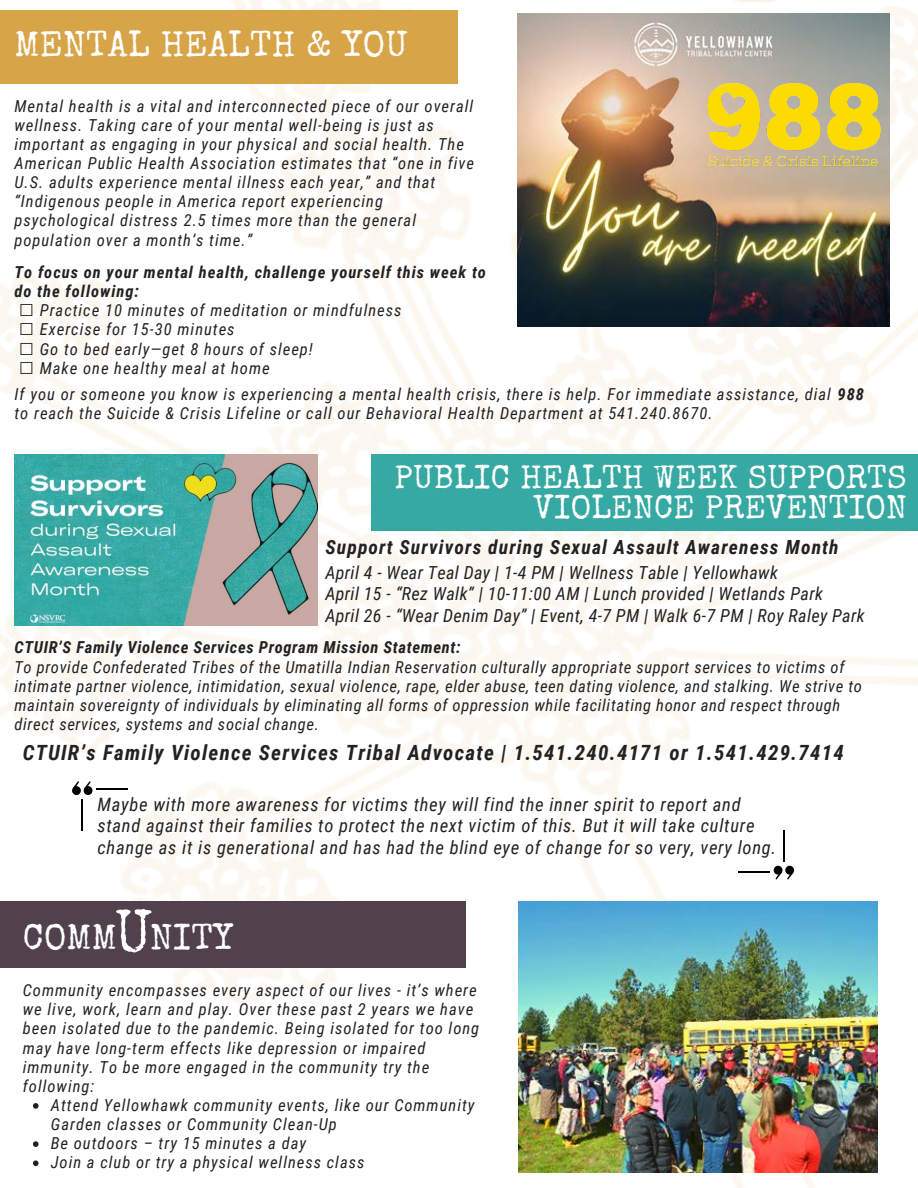
<style>
.page{position:relative;width:918px;height:1188px;background:#fff}
.page>*{position:absolute;margin:0;border:0;box-sizing:border-box;transform-origin:0 0}
.t1{font:36px "Special Elite";letter-spacing:.01em;color:#fff}
.t2{font:33px/29.2px "Special Elite";letter-spacing:.01em;color:#fff;text-align:right}
.t3{font:italic 700 21px "Roboto Condensed";letter-spacing:.06em;color:#222}
.t4{font:italic 700 19.5px "Roboto Condensed";letter-spacing:.06em;color:#222}
.t5{font:italic 18.45px/21.9px "Roboto Condensed";letter-spacing:.04em;color:#222}
.t6{font:italic 18px/21.3px "Roboto Condensed";letter-spacing:.02em;color:#222}
.t7{font:italic 16.5px/19.2px "Roboto Condensed";letter-spacing:.06em;color:#222}
.t8{font:italic 16.5px/19.2px "Roboto Condensed";letter-spacing:.04em;color:#222}
.t9{font:italic 700 16.5px "Roboto Condensed";letter-spacing:.04em;color:#222}
.s1{font-weight:700}
.s2{font-family:"DejaVu Sans";font-style:normal}
.s3{font-size:60.75px}
</style>
<div class="page">
<img style="left:0;top:0;width:918px;height:1188px">
<div style="left:0;top:10px;width:457px;height:74px;background:#d8a448"></div>
<div style="left:372px;top:454px;width:546px;height:76px;background:#37a9a3"></div>
<img style="left:518px;top:14px;width:372px;height:312px">
<img style="left:704px;top:80px;width:180px;height:90px">
<img style="left:15px;top:454px;width:302px;height:171px">
<div style="left:84px;top:786px;width:8px;height:9px;background:#000;border-radius:50%"></div>
<svg style="left:85px;top:781px;width:6px;height:7px"></svg>
<div style="left:72px;top:786px;width:9px;height:9px;background:#000;border-radius:50%"></div>
<svg style="left:73px;top:781px;width:6px;height:7px"></svg>
<hr style="left:81px;top:799px;width:2px;height:32px;background:#000">
<hr style="left:96px;top:788px;width:32px;height:1px;background:#000">
<div style="left:774px;top:866px;width:9px;height:9px;background:#000;border-radius:50%"></div>
<div style="left:785px;top:866px;width:9px;height:9px;background:#000;border-radius:50%"></div>
<svg style="left:775px;top:871px;width:18px;height:8px"></svg>
<hr style="left:783px;top:830px;width:2px;height:32px;background:#000">
<hr style="left:739px;top:871px;width:31px;height:2px;background:#000">
<div style="left:0;top:901px;width:466px;height:67px;background:#51414c"></div>
<img style="left:518px;top:901px;width:359px;height:271px">
<svg style="left:33px;top:1103px;width:6px;height:6px"></svg>
<svg style="left:33px;top:1141px;width:6px;height:6px"></svg>
<svg style="left:33px;top:1160px;width:6px;height:6px"></svg>
<h1 class="t1" style="left:15px;top:31px;width:395px">MENTAL HEALTH &amp; YOU</h1>
<p class="t7" style="left:15px;top:96px;width:461px">Mental health is a vital and interconnected piece of our overall wellness. Taking care of your mental well-being is just as important as engaging in your physical and social health. The American Public Health Association estimates that “one in five U.S. adults experience mental illness each year,” and that “Indigenous people in America report experiencing psychological distress 2.5 times more than the general population over a month’s time.”</p>
<p class="t7" style="left:15px;top:263px;width:473px"><span class="s1">To focus on your mental health, challenge yourself this week to do the following:<br></span><span class="s2">☐</span> Practice 10 minutes of meditation or mindfulness<br><span class="s2">☐</span> Exercise for 15-30 minutes<br><span class="s2">☐</span> Go to bed early—get 8 hours of sleep!<br><span class="s2">☐</span> Make one healthy meal at home</p>
<p class="t7" style="left:15px;top:385px;width:851px">If you or someone you know is experiencing a mental health crisis, there is help. For immediate assistance, dial <span class="s1">988 </span>to reach the Suicide &amp; Crisis Lifeline or call our Behavioral Health Department at 541.240.8670.</p>
<h2 class="t2" style="left:394px;top:467px;width:514px">PUBLIC HEALTH WEEK SUPPORTS<br>VIOLENCE PREVENTION</h2>
<p class="t4" style="left:325px;top:536px;width:515px">Support Survivors during Sexual Assault Awareness Month</p>
<p class="t6" style="left:325px;top:562px;width:541px">April 4 - Wear Teal Day | 1-4 PM | Wellness Table | Yellowhawk<br>April 15 - “Rez Walk” | 10-11:00 AM | Lunch provided | Wetlands Park<br>April 26 - “Wear Denim Day” | Event, 4-7 PM | Walk 6-7 PM | Roy Raley Park</p>
<p class="t9" style="left:15px;top:638px;width:448px">CTUIR’S Family Violence Services Program Mission Statement:</p>
<p class="t8" style="left:15px;top:657px;width:849px">To provide Confederated Tribes of the Umatilla Indian Reservation culturally appropriate support services to victims of intimate partner violence, intimidation, sexual violence, rape, elder abuse, teen dating violence, and stalking. We strive to maintain sovereignty of individuals by eliminating all forms of oppression while facilitating honor and respect through direct services, systems and social change.</p>
<p class="t3" style="left:23px;top:741px;width:823px">CTUIR’s Family Violence Services Tribal Advocate | 1.541.240.4171 or 1.541.429.7414</p>
<p class="t5" style="left:97px;top:793px;width:680px">Maybe with more awareness for victims they will find the inner spirit to report and stand against their families to protect the next victim of this. But it will take culture change as it is generational and has had the blind eye of change for so very, very long.</p>
<h1 class="t1" style="left:23px;top:923px;width:212px">COMM<span class="s3">U</span>NITY</h1>
<p class="t7" style="left:23px;top:981px;width:458px">Community encompasses every aspect of our lives - it’s where we live, work, learn and play. Over these past 2 years we have been isolated due to the pandemic. Being isolated for too long may have long-term effects like depression or impaired immunity. To be more engaged in the community try the following:</p>
<p class="t7" style="left:51px;top:1096px;width:425px">Attend Yellowhawk community events, like our Community Garden classes or Community Clean-Up<br>Be outdoors – try 15 minutes a day<br>Join a club or try a physical wellness class</p>
</div>
